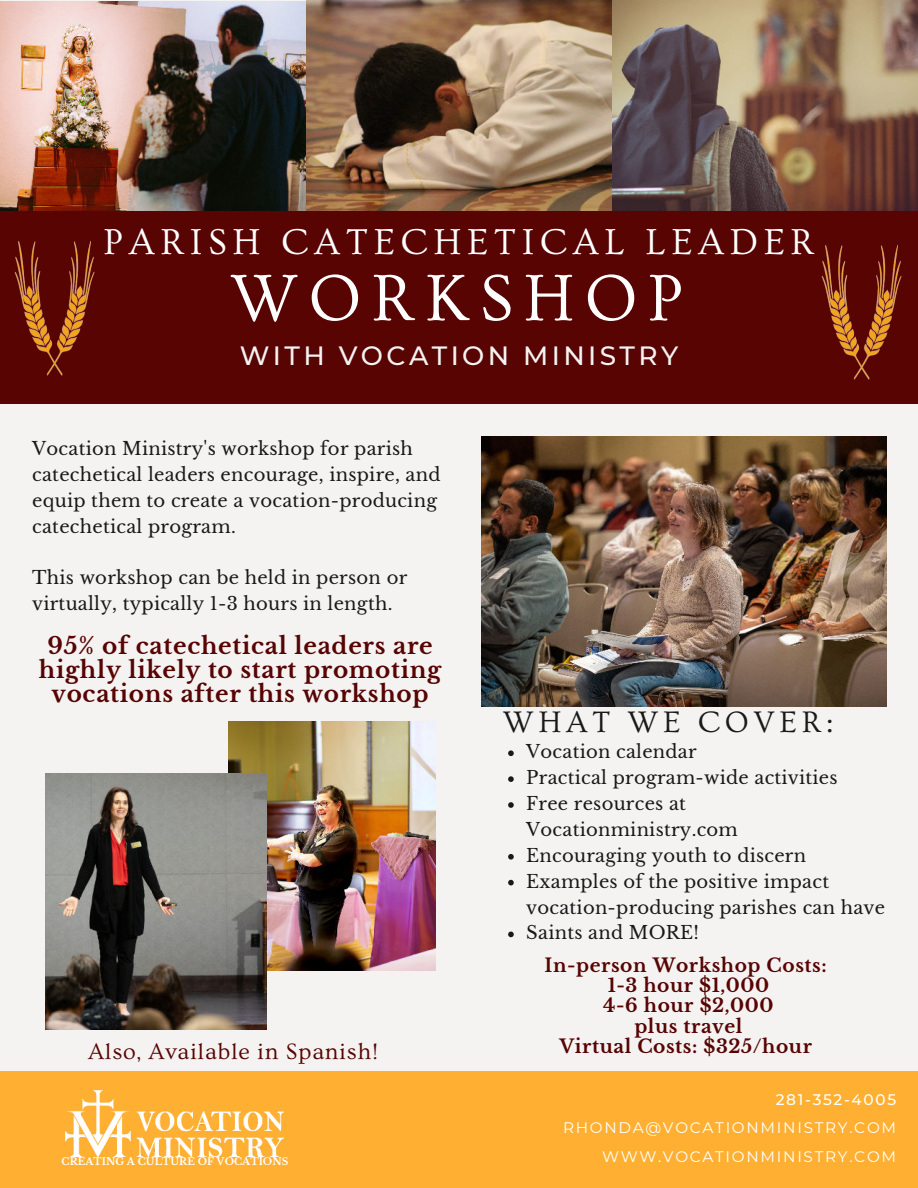
<style>
.page{position:relative;width:918px;height:1188px;background:#f4f3f2}
.page>*{position:absolute;margin:0;border:0;box-sizing:border-box;transform-origin:0 0}
.t1{font:68.55px "Ovo";letter-spacing:.145em;color:#fff}
.t2{font:37.8px "Ovo";letter-spacing:.145em;color:#fff}
.t3{font:31.05px "Ovo";letter-spacing:.145em;color:#191919}
.t4{font:500 26.4px "Montserrat";letter-spacing:.13em;color:#f4f3f2}
.t5{font:23.4px "Ovo";letter-spacing:.03em;color:#570403}
.t6{font:700 23.1px/23.7px "Libre Baskerville";letter-spacing:.03em;color:#570403;text-align:center}
.t7{font:700 18.6px/20.2px "Libre Baskerville";letter-spacing:.03em;color:#570403;text-align:center}
.t8{font:18px/26px "Libre Baskerville";letter-spacing:.015em;color:#191919}
.t9{font:15.3px "Montserrat";letter-spacing:.11em;color:#fff}
.t10{font:500 15.3px "Montserrat";letter-spacing:.11em;color:#fff}
.t11{font:700 10.05px "Libre Baskerville";color:#fff}
</style>
<div class="page">
<img style="left:0;top:1px;width:306px;height:210px">
<img style="left:306px;top:0;width:612px;height:211px">
<div style="left:0;top:211px;width:918px;height:192px;background:#570403"></div>
<div style="left:0;top:1071px;width:918px;height:117px;background:#ffb032"></div>
<img style="left:66px;top:1091px;width:218px;height:65px">
<img style="left:14px;top:241px;width:81px;height:135px">
<img style="left:821px;top:245px;width:81px;height:135px">
<img style="left:482px;top:437px;width:405px;height:270px">
<svg style="left:508px;top:750px;width:6px;height:6px"></svg>
<svg style="left:508px;top:776px;width:6px;height:6px"></svg>
<svg style="left:508px;top:802px;width:6px;height:6px"></svg>
<svg style="left:508px;top:854px;width:6px;height:6px"></svg>
<svg style="left:508px;top:880px;width:6px;height:5px"></svg>
<svg style="left:508px;top:932px;width:6px;height:5px"></svg>
<img style="left:228px;top:721px;width:207px;height:250px">
<img style="left:45px;top:774px;width:222px;height:255px">
<h2 class="t2" style="left:104px;top:221px;width:712px">PARISH CATECHETICAL LEADER</h2>
<h1 class="t1" style="left:230px;top:261px;width:455px">WORKSHOP</h1>
<h3 class="t4" style="left:240px;top:337px;width:440px">WITH VOCATION MINISTRY</h3>
<p class="t8" style="left:32px;top:436px;width:410px">Vocation Ministry's workshop for parish catechetical leaders encourage, inspire, and equip them to create a vocation-producing catechetical program.</p>
<p class="t8" style="left:32px;top:565px;width:377px">This workshop can be held in person or virtually, typically 1-3 hours in length.</p>
<p class="t6" style="left:39px;top:634px;width:404px">95% of catechetical leaders are highly likely to start promoting vocations after this workshop</p>
<p class="t5" style="left:88px;top:1038px;width:291px">Also, Available in Spanish!</p>
<h3 class="t3" style="left:503px;top:706px;width:332px">WHAT WE COVER:</h3>
<p class="t8" style="left:526px;top:739px;width:360px">Vocation calendar<br>Practical program-wide activities<br>Free resources at<br>Vocationministry.com<br>Encouraging youth to discern<br>Examples of the positive impact vocation-producing parishes can have<br>Saints and MORE!</p>
<p class="t7" style="left:545px;top:955px;width:284px">In-person Workshop Costs:<br>1-3 hour $1,000<br>4-6 hour $2,000<br>plus travel<br>Virtual Costs: $325/hour</p>
<p class="t10" style="left:776px;top:1089px;width:122px">281-352-4005</p>
<p class="t9" style="left:563px;top:1117px;width:335px">RHONDA@VOCATIONMINISTRY.COM</p>
<p class="t11" style="left:62px;top:1155px;width:228px">CREATING A CULTURE OF VOCATIONS</p>
<p class="t9" style="left:602px;top:1146px;width:296px">WWW.VOCATIONMINISTRY.COM</p>
</div>
